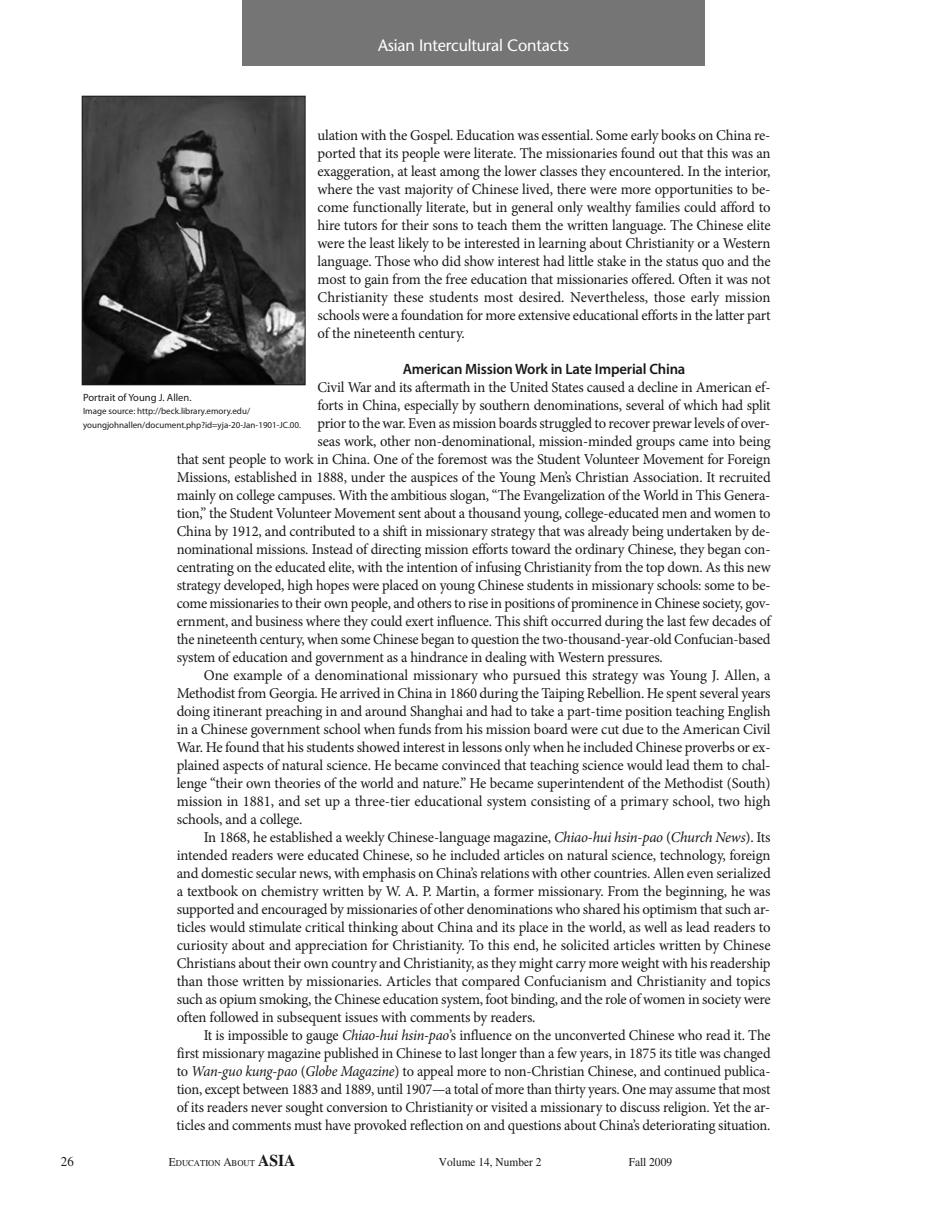
<style>
.page{position:relative;width:945px;height:1215px;background:#fff}
.page>*{position:absolute;margin:0;border:0;box-sizing:border-box;transform-origin:0 0}
.t1{font:16.5px "Stone Sans";letter-spacing:-.01em;color:#fff}
.t2{font:15px/18px "Minion Pro";letter-spacing:-.015em;color:#191919;text-align:justify}
.t3{font:15px "Minion Pro";letter-spacing:-.015em;color:#191919;scale:.96 1}
.t4{font:600 15px "Myriad Pro";letter-spacing:-.01em;color:#191919}
.t5{font:13.5px "EAA Times";color:#191919;scale:.95 1}
.t6{font:12px "EAA Times";color:#191919;scale:.95 1}
.t7{font:10.5px "Myriad Pro";color:#191919}
.t8{font:9px/13.5px "Myriad Pro";color:#191919}
.t9{font:9px "EAA Times";color:#191919;scale:.95 1}
.s1{font-style:italic}
.s2{font-size:12px}
.s3{font-weight:700;font-size:16.5px}
</style>
<div class="page">
<div style="left:242px;top:0;width:463px;height:66px;background:#757575"></div>
<img style="left:84px;top:98px;width:220px;height:285px">
<div style="left:82px;top:96px;width:224px;height:289px;border:1px solid #191919"></div>
<p class="t1" style="left:378px;top:38px;width:192px">Asian Intercultural Contacts</p>
<p class="t2" style="left:318px;top:127px;width:455px">ulation with the Gospel. Education was essential. Some early books on China re&shy;ported that its people were literate. The missionaries found out that this was an exaggeration, at least among the lower classes they encountered. In the interior, where the vast majority of Chinese lived, there were more opportunities to be&shy;come functionally literate, but in general only wealthy families could afford to hire tutors for their sons to teach them the written language. The Chinese elite were the least likely to be interested in learning about Christianity or a Western language. Those who did show interest had little stake in the status quo and the most to gain from the free education that missionaries offered. Often it was not Christianity these students most desired. Nevertheless, those early mission schools were a foundation for more extensive educational efforts in the latter part of the nineteenth century.</p>
<p class="t4" style="left:403px;top:363px;width:284px">american mission Work in late Imperial China</p>
<p class="t2" style="left:318px;top:379px;width:455px">Civil War and its aftermath in the United States caused a decline in American ef-</p>
<p class="t2" style="left:318px;top:397px;width:455px">forts in China, especially by southern denominations, several of which had split</p>
<p class="t2" style="left:318px;top:415px;width:454px">prior to the war. Even as mission boards struggled to recover prewar levels of over-</p>
<p class="t2" style="left:318px;top:433px;width:455px">seas work, other non-denominational, mission-minded groups came into being</p>
<p class="t2" style="left:177px;top:451px;width:596px">that sent people to work in China. One of the foremost was the Student Volunteer Movement for Foreign</p>
<p class="t2" style="left:177px;top:469px;width:596px">Missions, established in 1888, under the auspices of the Young Men’s Christian Association. It recruited</p>
<p class="t2" style="left:177px;top:487px;width:595px">mainly on college campuses. With the ambitious slogan, “The Evangelization of the World in This Genera-</p>
<p class="t2" style="left:177px;top:505px;width:596px">tion,” the Student Volunteer Movement sent about a thousand young, college-educated men and women to</p>
<p class="t2" style="left:177px;top:523px;width:595px">China by 1912, and contributed to a shift in missionary strategy that was already being undertaken by de-</p>
<p class="t2" style="left:177px;top:541px;width:595px">nominational missions. Instead of directing mission efforts toward the ordinary Chinese, they began con-</p>
<p class="t2" style="left:177px;top:559px;width:596px">centrating on the educated elite, with the intention of infusing Christianity from the top down. As this new</p>
<p class="t2" style="left:177px;top:577px;width:595px">strategy developed, high hopes were placed on young Chinese students in missionary schools: some to be-</p>
<p class="t2" style="left:177px;top:595px;width:595px">come missionaries to their own people, and others to rise in positions of prominence in Chinese society, gov-</p>
<p class="t2" style="left:177px;top:613px;width:596px">ernment, and business where they could exert influence. This shift occurred during the last few decades of</p>
<p class="t2" style="left:177px;top:631px;width:595px">the nineteenth century, when some Chinese began to question the two-thousand-year-old Confucian-based</p>
<p class="t2" style="left:177px;top:649px;width:488px">system of education and government as a hindrance in dealing with Western pressures.</p>
<p class="t2" style="left:204px;top:667px;width:568px">One example of a denominational missionary who pursued this strategy was Young J. Allen, a</p>
<p class="t2" style="left:177px;top:685px;width:595px">Methodist from Georgia. He arrived in China in 1860 during the Taiping Rebellion. He spent several years</p>
<p class="t2" style="left:177px;top:703px;width:595px">doing itinerant preaching in and around Shanghai and had to take a part-time position teaching English</p>
<p class="t2" style="left:177px;top:721px;width:596px">in a Chinese government school when funds from his mission board were cut due to the American Civil</p>
<p class="t2" style="left:177px;top:739px;width:595px">War. He found that his students showed interest in lessons only when he included Chinese proverbs or ex-</p>
<p class="t2" style="left:177px;top:757px;width:595px">plained aspects of natural science. He became convinced that teaching science would lead them to chal-</p>
<p class="t2" style="left:177px;top:775px;width:595px">lenge “their own theories of the world and nature.” He became superintendent of the Methodist (South)</p>
<p class="t2" style="left:177px;top:793px;width:596px">mission in 1881, and set up a three-tier educational system consisting of a primary school, two high</p>
<p class="t2" style="left:177px;top:811px;width:127px">schools, and a college.</p>
<p class="t2" style="left:204px;top:829px;width:568px">In 1868, he established a weekly Chinese-language magazine, <span class="s1">Chiao-hui hsin-pao</span> (<span class="s1">Church News</span>). Its</p>
<p class="t2" style="left:177px;top:847px;width:595px">intended readers were educated Chinese, so he included articles on natural science, technology, foreign</p>
<p class="t2" style="left:177px;top:865px;width:596px">and domestic secular news, with emphasis on China’s relations with other countries. Allen even serialized</p>
<p class="t2" style="left:177px;top:883px;width:595px">a textbook on chemistry written by W. A. P. Martin, a former missionary. From the beginning, he was</p>
<p class="t2" style="left:177px;top:901px;width:595px">supported and encouraged by missionaries of other denominations who shared his optimism that such ar-</p>
<p class="t2" style="left:177px;top:919px;width:595px">ticles would stimulate critical thinking about China and its place in the world, as well as lead readers to</p>
<p class="t2" style="left:177px;top:937px;width:595px">curiosity about and appreciation for Christianity. To this end, he solicited articles written by Chinese</p>
<p class="t2" style="left:177px;top:955px;width:596px">Christians about their own country and Christianity, as they might carry more weight with his readership</p>
<p class="t2" style="left:177px;top:973px;width:595px">than those written by missionaries. Articles that compared Confucianism and Christianity and topics</p>
<p class="t2" style="left:177px;top:991px;width:596px">such as opium smoking, the Chinese education system, foot binding, and the role of women in society were</p>
<p class="t2" style="left:177px;top:1009px;width:360px">often followed in subsequent issues with comments by readers.</p>
<p class="t3" style="left:204px;top:1029px;width:592px">It is impossible to gauge <span class="s1">Chiao-hui hsin-pao</span>’s influence on the unconverted Chinese who read it. The</p>
<p class="t3" style="left:177px;top:1047px;width:620px">first missionary magazine published in Chinese to last longer than a few years, in 1875 its title was changed</p>
<p class="t3" style="left:177px;top:1065px;width:620px">to <span class="s1">Wan-guo kung-pao</span> (<span class="s1">Globe Magazine</span>) to appeal more to non-Christian Chinese, and continued publica-</p>
<p class="t3" style="left:177px;top:1083px;width:620px">tion, except between 1883 and 1889, until 1907—a total of more than thirty years. One may assume that most</p>
<p class="t3" style="left:177px;top:1101px;width:620px">of its readers never sought conversion to Christianity or visited a missionary to discuss religion. Yet the ar-</p>
<p class="t3" style="left:177px;top:1119px;width:620px">ticles and comments must have provoked reflection on and questions about China’s deteriorating situation.</p>
<p class="t7" style="left:83px;top:393px;width:110px">Portrait of Young J. Allen.</p>
<p class="t8" style="left:83px;top:405px;width:219px">Image source: http://beck.library.emory.edu/ youngjohnallen/document.php?id=yja-20-Jan-1901-JC.00.</p>
<p class="t5" style="left:61px;top:1157px;width:15px">26</p>
<p class="t9" style="left:169px;top:1160px;width:135px"><span class="s2">E</span>DUCATION <span class="s2">A</span>BOUT <span class="s3">ASIA</span></p>
<p class="t6" style="left:439px;top:1158px;width:109px">Volume 14, Number 2</p>
<p class="t6" style="left:629px;top:1158px;width:47px">Fall 2009</p>
</div>
